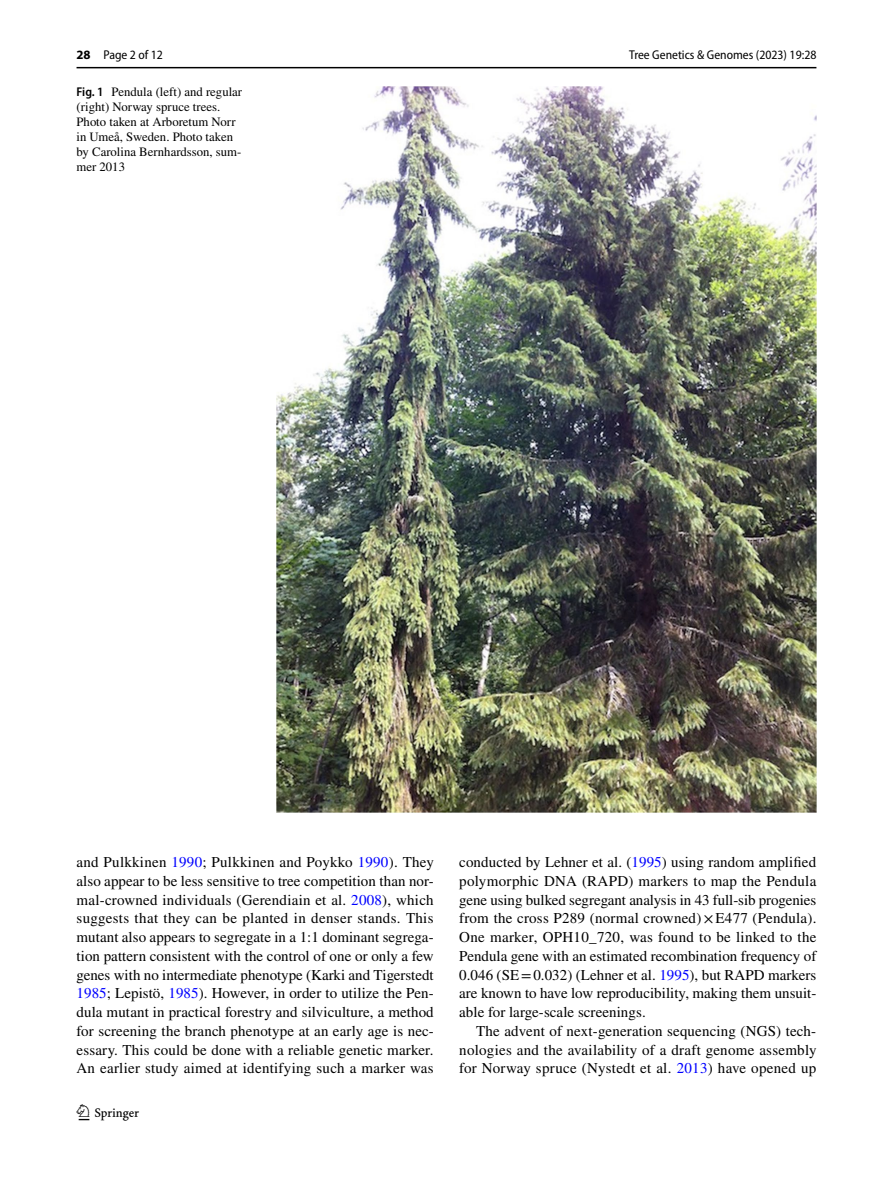
<style>
.page{position:relative;width:893px;height:1187px;background:#fff}
.page>*{position:absolute;margin:0;border:0;box-sizing:border-box;transform-origin:0 0}
.t1{font:22.5px "Springnew Regular 2";color:#000}
.t2{font:15px/18.8px "STIX";letter-spacing:.015em;color:#000;text-align:justify}
.t3{font:12.75px/15px "STIX";color:#000}
.t4{font:semi-condensed 12.75px "Myriad Pro";color:#000}
.s1{font-weight:700;font-stretch:normal}
.s2{font-family:"Myriad Pro";font-weight:600;font-stretch:semi-condensed}
.s3{color:#00f}
</style>
<div class="page">
<hr style="left:77px;top:67px;width:739px;height:1px;background:#000">
<img style="left:276px;top:87px;width:540px;height:725px">
<p class="t4" style="left:77px;top:48px;width:88px"><span class="s1">28</span> Page 2 of 12</p>
<p class="t3" style="left:77px;top:85px;width:167px"><span class="s2">Fig. 1</span> Pendula (left) and regular (right) Norway spruce trees.<br>Photo taken at Arboretum Norr in Umeå, Sweden. Photo taken by Carolina Bernhardsson, sum&shy;mer 2013</p>
<p class="t4" style="left:629px;top:48px;width:189px">Tree Genetics &amp; Genomes (2023) 19:28</p>
<p class="t2" style="left:77px;top:853px;width:359px">and Pulkkinen <span class="s3">1990</span>; Pulkkinen and Poykko <span class="s3">1990</span>). They also appear to be less sensitive to tree competition than nor&shy;mal-crowned individuals (Gerendiain et al. <span class="s3">2008</span>), which suggests that they can be planted in denser stands. This mutant also appears to segregate in a 1:1 dominant segrega&shy;tion pattern consistent with the control of one or only a few genes with no intermediate phenotype (Karki and Tigerstedt <span class="s3">1985</span>; Lepistö, <span class="s3">1985</span>). However, in order to utilize the Pen&shy;dula mutant in practical forestry and silviculture, a method for screening the branch phenotype at an early age is nec&shy;essary. This could be done with a reliable genetic marker.<br>An earlier study aimed at identifying such a marker was</p>
<p class="t2" style="left:459px;top:853px;width:359px">conducted by Lehner et al. (<span class="s3">1995</span>) using random amplified polymorphic DNA (RAPD) markers to map the Pendula gene using bulked segregant analysis in 43 full-sib progenies from the cross P289 (normal crowned)×E477 (Pendula).<br>One marker, OPH10_720, was found to be linked to the Pendula gene with an estimated recombination frequency of 0.046 (SE=0.032) (Lehner et al. <span class="s3">1995</span>), but RAPD markers are known to have low reproducibility, making them unsuit&shy;able for large-scale screenings.</p>
<p class="t2" style="left:459px;top:1022px;width:359px;text-indent:17px">The advent of next-generation sequencing (NGS) tech&shy;nologies and the availability of a draft genome assembly for Norway spruce (Nystedt et al. <span class="s3">2013</span>) have opened up</p>
<h1 class="t1" style="left:79px;top:1104px;width:62px">1 3</h1>
</div>
